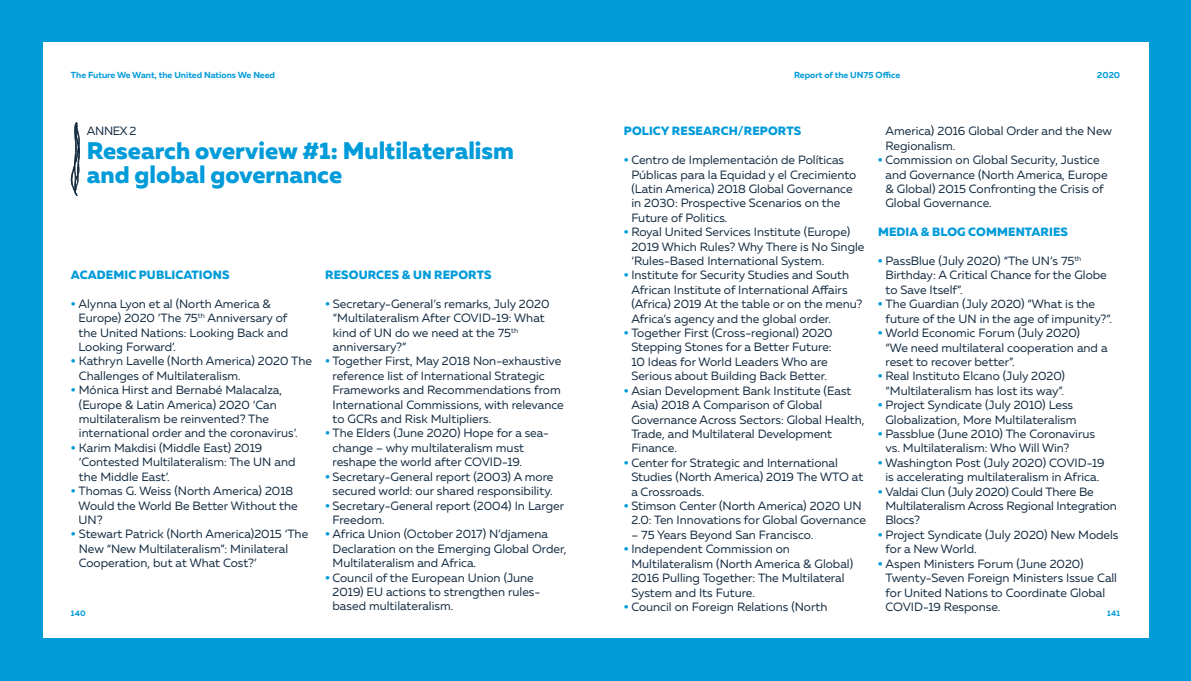
<style>
.page{position:relative;width:1191px;height:681px;background:#fff}
.page>*{position:absolute;margin:0;border:0;box-sizing:border-box;transform-origin:0 0}
.t1{font:800 24px/24px "Muller";color:#009bd9}
.t2{font:12px/14.4px "Muller";color:#132b41}
.t3{font:800 12px "Muller";letter-spacing:.01em;color:#009bd9}
.t4{font:700 8.8px "Muller";color:#009bd9}
.t5{font:700 8px "Muller";letter-spacing:.02em;color:#009bd9}
.s1{font-weight:800;color:#009bd9}
</style>
<div class="page">
<div style="left:0;top:0;width:1191px;height:680px;background:#009bd9"></div>
<div style="left:43px;top:43px;width:1105px;height:595px;background:#fff"></div>
<img style="left:71px;top:122px;width:8px;height:73px">
<p class="t4" style="left:71px;top:69px;width:205px">The Future We Want, the United Nations We Need</p>
<p class="t2" style="left:87px;top:124px;width:51px">ANNEX 2</p>
<h1 class="t1" style="left:87px;top:139px;width:429px">Research overview #1: Multilateralism and global governance</h1>
<p class="t3" style="left:71px;top:267px;width:160px">ACADEMIC PUBLICATIONS</p>
<p class="t2" style="left:78px;top:296px;width:211px;text-indent:-8px"><span class="s1">•</span> Alynna Lyon et al (North America &amp;<br>Europe) 2020 ‘The 75<sup>th</sup> Anniversary of the United Nations: Looking Back and<br>Looking Forward’.</p>
<p class="t2" style="left:79px;top:354px;width:234px;text-indent:-8px"><span class="s1">•</span> Kathryn Lavelle (North America) 2020 The<br>Challenges of Multilateralism.</p>
<p class="t2" style="left:79px;top:382px;width:220px;text-indent:-8px"><span class="s1">•</span> Mónica Hirst and Bernabé Malacalza, (Europe &amp; Latin America) 2020 ‘Can multilateralism be reinvented? The international order and the coronavirus’.</p>
<p class="t2" style="left:79px;top:440px;width:218px;text-indent:-8px"><span class="s1">•</span> Karim Makdisi (Middle East) 2019 ‘Contested Multilateralism: The UN and the Middle East’.</p>
<p class="t2" style="left:78px;top:483px;width:221px;text-indent:-8px"><span class="s1">•</span> Thomas G. Weiss (North America) 2018<br>Would the World Be Better Without the<br>UN?</p>
<p class="t2" style="left:79px;top:526px;width:231px;text-indent:-8px"><span class="s1">•</span> Stewart Patrick (North America)2015 ‘The<br>New “New Multilateralism”: Minilateral<br>Cooperation, but at What Cost?’</p>
<p class="t5" style="left:71px;top:608px;width:16px">140</p>
<p class="t3" style="left:325px;top:267px;width:168px">RESOURCES &amp; UN REPORTS</p>
<p class="t2" style="left:333px;top:296px;width:218px;text-indent:-8px"><span class="s1">•</span> Secretary-General’s remarks, July 2020 “Multilateralism After COVID-19: What kind of UN do we need at the 75<sup>th </sup>anniversary?”</p>
<p class="t2" style="left:332px;top:354px;width:233px;text-indent:-8px"><span class="s1">•</span> Together First, May 2018 Non-exhaustive reference list of International Strategic Frameworks and Recommendations from International Commissions, with relevance to GCRs and Risk Multipliers.</p>
<p class="t2" style="left:332px;top:426px;width:218px;text-indent:-8px"><span class="s1">•</span> The Elders (June 2020) Hope for a sea&shy;change – why multilateralism must reshape the world after COVID-19.</p>
<p class="t2" style="left:325px;top:469px;width:230px;text-align:center"><span class="s1">•</span> Secretary-General report (2003) A more secured world: our shared responsibility.</p>
<p class="t2" style="left:332px;top:498px;width:233px;text-indent:-8px"><span class="s1">•</span> Secretary-General report (2004) In Larger<br>Freedom.</p>
<p class="t2" style="left:332px;top:526px;width:235px;text-indent:-8px"><span class="s1">•</span> Africa Union (October 2017) N’djamena<br>Declaration on the Emerging Global Order,<br>Multilateralism and Africa.</p>
<p class="t2" style="left:332px;top:570px;width:209px;text-indent:-8px"><span class="s1">•</span> Council of the European Union (June<br>2019) EU actions to strengthen rules&shy;based multilateralism.</p>
<p class="t4" style="left:794px;top:70px;width:108px">Report of the UN75 Office</p>
<p class="t4" style="left:1097px;top:69px;width:24px">2020</p>
<p class="t4" style="left:882px;top:70px;width:10px">f</p>
<p class="t4" style="left:882px;top:70px;width:10px">f</p>
<p class="t3" style="left:624px;top:123px;width:179px">POLICY RESEARCH/REPORTS</p>
<p class="t2" style="left:631px;top:152px;width:226px;text-indent:-8px"><span class="s1">•</span> Centro de Implementación de Políticas Públicas para la Equidad y el Crecimiento (Latin America) 2018 Global Governance in 2030: Prospective Scenarios on the Future of Politics.</p>
<p class="t2" style="left:631px;top:224px;width:235px;text-indent:-8px"><span class="s1">•</span> Royal United Services Institute (Europe)<br>2019 Which Rules? Why There is No Single ‘Rules-Based International System.</p>
<p class="t2" style="left:631px;top:268px;width:233px;text-indent:-8px"><span class="s1">•</span> Institute for Security Studies and South African Institute of International Affairs (Africa) 2019 At the table or on the menu?<br>Africa’s agency and the global order.</p>
<p class="t2" style="left:624px;top:325px;width:210px;text-align:center"><span class="s1">•</span> Together First (Cross-regional) 2020<br>Stepping Stones for a Better Future:<br>10 Ideas for World Leaders Who are Serious about Building Back Better.</p>
<p class="t2" style="left:631px;top:383px;width:235px;text-indent:-8px"><span class="s1">•</span> Asian Development Bank Institute (East Asia) 2018 A Comparison of Global Governance Across Sectors: Global Health, Trade, and Multilateral Development Finance.</p>
<p class="t2" style="left:631px;top:455px;width:233px;text-indent:-8px"><span class="s1">•</span> Center for Strategic and International<br>Studies (North America) 2019 The WTO at a Crossroads.</p>
<p class="t2" style="left:631px;top:498px;width:236px;text-indent:-8px"><span class="s1">•</span> Stimson Center (North America) 2020 UN<br>2.0: Ten Innovations for Global Governance</p>
<p class="t2" style="left:631px;top:527px;width:183px">– 75 Years Beyond San Francisco.</p>
<p class="t2" style="left:631px;top:541px;width:223px;text-indent:-8px"><span class="s1">•</span> Independent Commission on Multilateralism (North America &amp; Global)<br>2016 Pulling Together: The Multilateral System and Its Future.</p>
<p class="t2" style="left:624px;top:599px;width:205px"><span class="s1">•</span> Council on Foreign Relations (North</p>
<p class="t2" style="left:885px;top:124px;width:228px">America) 2016 Global Order and the New<br>Regionalism.</p>
<p class="t2" style="left:885px;top:152px;width:224px;text-indent:-8px"><span class="s1">•</span> Commission on Global Security, Justice and Governance (North America, Europe &amp; Global) 2015 Confronting the Crisis of Global Governance.</p>
<p class="t3" style="left:878px;top:224px;width:191px">MEDIA &amp; BLOG COMMENTARIES</p>
<p class="t2" style="left:885px;top:253px;width:223px;text-indent:-8px"><span class="s1">•</span> PassBlue (July 2020) “The UN’s 75<sup>th<br></sup>Birthday: A Critical Chance for the Globe to Save Itself”.</p>
<p class="t2" style="left:885px;top:296px;width:228px;text-indent:-8px"><span class="s1">•</span> The Guardian (July 2020) “What is the future of the UN in the age of impunity?”.</p>
<p class="t2" style="left:885px;top:325px;width:223px;text-indent:-8px"><span class="s1">•</span> World Economic Forum (July 2020)<br>“We need multilateral cooperation and a reset to recover better”.</p>
<p class="t2" style="left:878px;top:368px;width:189px;text-align:center"><span class="s1">•</span> Real Instituto Elcano (July 2020) “Multilateralism has lost its way”.</p>
<p class="t2" style="left:878px;top:397px;width:200px;text-align:right"><span class="s1">•</span> Project Syndicate (July 2010) Less<br>Globalization, More Multilateralism</p>
<p class="t2" style="left:885px;top:426px;width:211px;text-indent:-8px"><span class="s1">•</span> Passblue (June 2010) The Coronavirus vs. Multilateralism: Who Will Win?</p>
<p class="t2" style="left:878px;top:455px;width:228px;text-align:center"><span class="s1">•</span> Washington Post (July 2020) COVID-19 is accelerating multilateralism in Africa.</p>
<p class="t2" style="left:885px;top:484px;width:233px;text-indent:-8px"><span class="s1">•</span> Valdai Clun (July 2020) Could There Be<br>Multilateralism Across Regional Integration<br>Blocs?</p>
<p class="t2" style="left:885px;top:527px;width:234px;text-indent:-8px"><span class="s1">•</span> Project Syndicate (July 2020) New Models for a New World.</p>
<p class="t2" style="left:885px;top:556px;width:233px;text-indent:-8px"><span class="s1">•</span> Aspen Ministers Forum (June 2020)<br>Twenty-Seven Foreign Ministers Issue Call for United Nations to Coordinate Global COVID-19 Response.</p>
<p class="t5" style="left:1107px;top:608px;width:14px">141</p>
</div>
